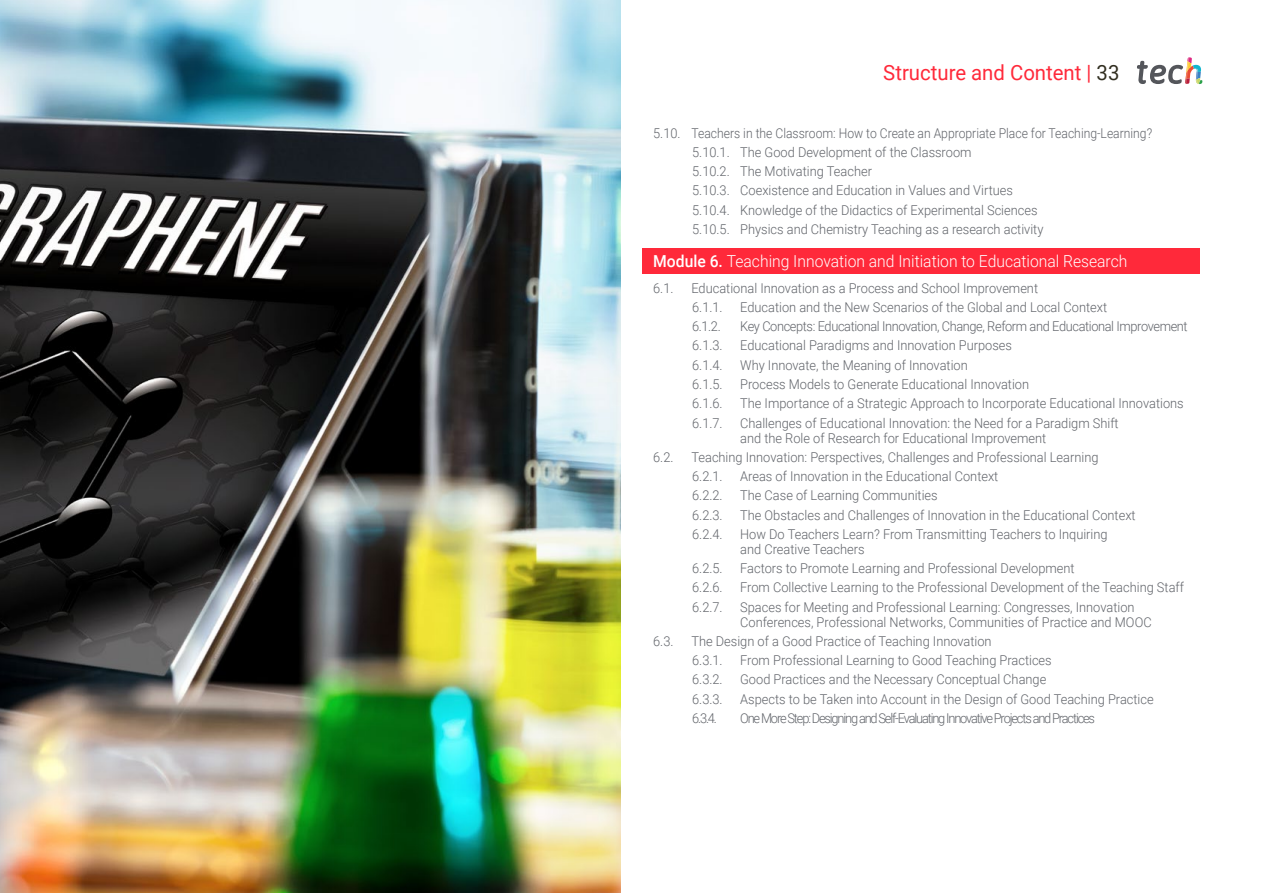
<style>
.page{position:relative;width:1263px;height:893px;background:#fff}
.page>*{position:absolute;margin:0;border:0;box-sizing:border-box;transform-origin:0 0}
.t1{font:21px "Roboto";color:#ff293a}
.t2{font:300 16.5px "Roboto";color:#fff;scale:.95 1}
.t3{font:300 13.5px/19.2px "Roboto";color:#61646a;scale:.95 1}
.t4{font:300 13.5px "Roboto";letter-spacing:-.03em;color:#61646a;scale:.95 1}
.t5{font:300 13.5px "Roboto";letter-spacing:-.09em;color:#61646a;scale:.95 1}
.s1{color:#312e20}
.s2{font-weight:500}
</style>
<div class="page">
<div style="left:642px;top:248px;width:557px;height:25px;background:#ff293a"></div>
<svg style="left:1137px;top:57px;width:65px;height:27px"></svg>
<img style="left:0;top:0;width:621px;height:893px">
<h1 class="t1" style="left:883px;top:57px;width:238px">Structure and Content | <span class="s1">33</span></h1>
<p class="t3" style="left:692px;top:123px;width:486px;text-indent:-39px">5.10. Teachers in the Classroom: How to Create an Appropriate Place for Teaching-Learning?<br>5.10.1. The Good Development of the Classroom<br>5.10.2. The Motivating Teacher<br>5.10.3. Coexistence and Education in Values and Virtues<br>5.10.4. Knowledge of the Didactics of Experimental Sciences<br>5.10.5. Physics and Chemistry Teaching as a research activity</p>
<p class="t2" style="left:653px;top:250px;width:501px"><span class="s2">Module 6.</span> Teaching Innovation and Initiation to Educational Research</p>
<p class="t3" style="left:653px;top:278px;width:23px">6.1.</p>
<p class="t3" style="left:691px;top:278px;width:366px">Educational Innovation as a Process and School Improvement<br>6.1.1.</p>
<p class="t3" style="left:740px;top:297px;width:388px">Education and the New Scenarios of the Global and Local Context</p>
<p class="t3" style="left:692px;top:316px;width:32px">6.1.2.</p>
<p class="t4" style="left:740px;top:317px;width:473px">Key Concepts: Educational Innovation, Change, Reform and Educational Improvement</p>
<p class="t3" style="left:692px;top:336px;width:34px">6.1.3.</p>
<p class="t3" style="left:740px;top:336px;width:288px">Educational Paradigms and Innovation Purposes</p>
<p class="t3" style="left:692px;top:355px;width:34px">6.1.4.</p>
<p class="t3" style="left:740px;top:355px;width:241px">Why Innovate, the Meaning of Innovation</p>
<p class="t3" style="left:692px;top:374px;width:34px">6.1.5.</p>
<p class="t3" style="left:740px;top:374px;width:306px">Process Models to Generate Educational Innovation</p>
<p class="t3" style="left:692px;top:393px;width:34px">6.1.6.</p>
<p class="t3" style="left:740px;top:393px;width:468px">The Importance of a Strategic Approach to Incorporate Educational Innovations</p>
<p class="t3" style="left:692px;top:413px;width:34px">6.1.7.</p>
<p class="t3" style="left:740px;top:415px;width:400px;line-height:15px">Challenges of Educational Innovation: the Need for a Paradigm Shift and the Role of Research for Educational Improvement</p>
<p class="t3" style="left:653px;top:447px;width:23px">6.2.</p>
<p class="t3" style="left:691px;top:447px;width:430px">Teaching Innovation: Perspectives, Challenges and Professional Learning<br>6.2.1.</p>
<p class="t3" style="left:740px;top:466px;width:273px">Areas of Innovation in the Educational Context</p>
<p class="t3" style="left:692px;top:485px;width:34px">6.2.2.</p>
<p class="t3" style="left:740px;top:485px;width:209px">The Case of Learning Communities</p>
<p class="t3" style="left:692px;top:505px;width:34px">6.2.3.</p>
<p class="t3" style="left:740px;top:505px;width:418px">The Obstacles and Challenges of Innovation in the Educational Context</p>
<p class="t3" style="left:692px;top:524px;width:34px">6.2.4.</p>
<p class="t3" style="left:740px;top:526px;width:388px;line-height:15px">How Do Teachers Learn? From Transmitting Teachers to Inquiring and Creative Teachers</p>
<p class="t3" style="left:692px;top:558px;width:34px">6.2.5.</p>
<p class="t3" style="left:740px;top:558px;width:353px">Factors to Promote Learning and Professional Development</p>
<p class="t3" style="left:692px;top:577px;width:34px">6.2.6.</p>
<p class="t3" style="left:740px;top:577px;width:469px">From Collective Learning to the Professional Development of the Teaching Staff</p>
<p class="t3" style="left:692px;top:597px;width:34px">6.2.7.</p>
<p class="t3" style="left:740px;top:599px;width:435px;line-height:15px">Spaces for Meeting and Professional Learning: Congresses, Innovation<br>Conferences, Professional Networks, Communities of Practice and MOOC</p>
<p class="t3" style="left:653px;top:631px;width:23px">6.3.</p>
<p class="t3" style="left:691px;top:631px;width:318px">The Design of a Good Practice of Teaching Innovation<br>6.3.1.</p>
<p class="t3" style="left:740px;top:650px;width:329px">From Professional Learning to Good Teaching Practices</p>
<p class="t3" style="left:692px;top:669px;width:34px">6.3.2.</p>
<p class="t3" style="left:740px;top:669px;width:324px">Good Practices and the Necessary Conceptual Change</p>
<p class="t3" style="left:692px;top:689px;width:34px">6.3.3.</p>
<p class="t3" style="left:740px;top:689px;width:437px">Aspects to be Taken into Account in the Design of Good Teaching Practice</p>
<p class="t3" style="left:692px;top:708px;width:28px">6.3.4.</p>
<p class="t5" style="left:740px;top:708px;width:375px">One More Step: Designing and Self-Evaluating Innovative Projects and Practices</p>
</div>
